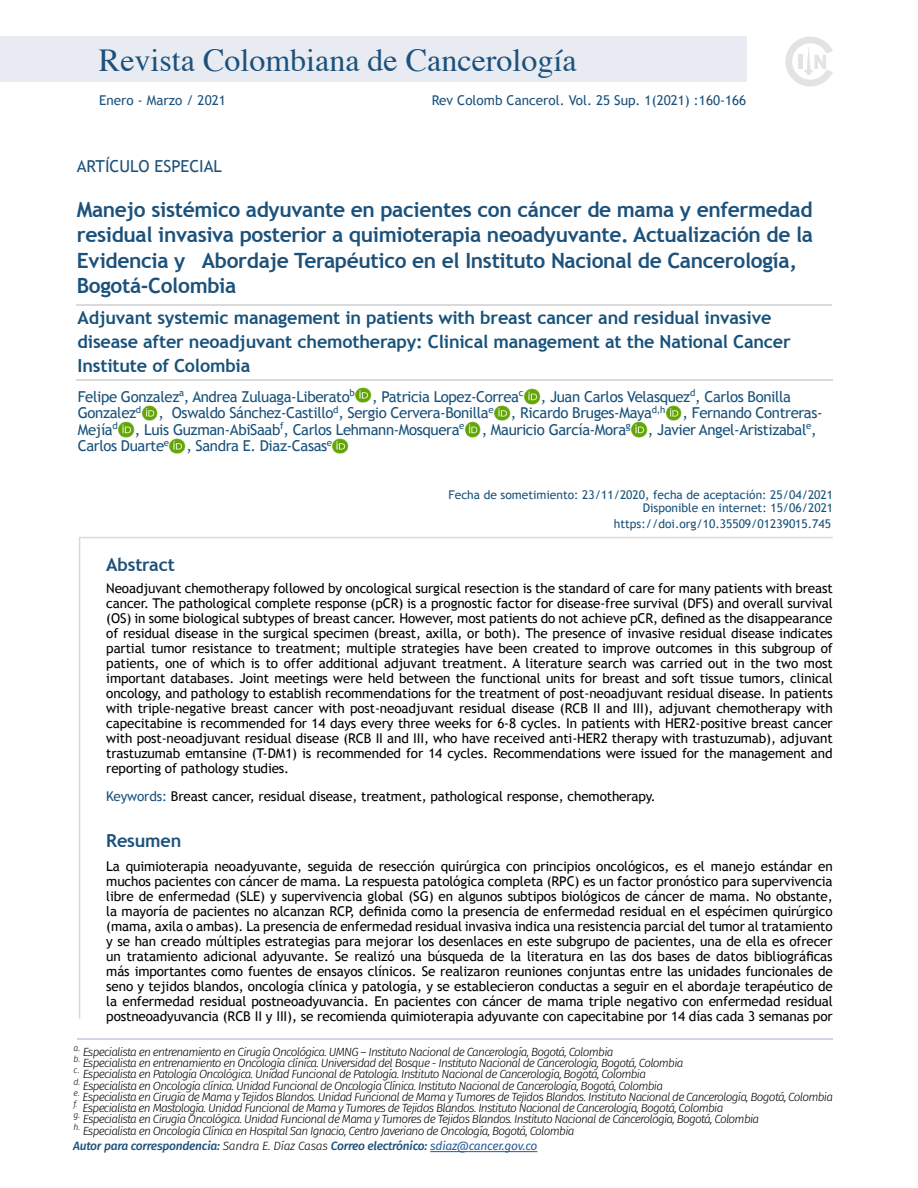
<style>
.page{position:relative;width:918px;height:1188px;background:#fff}
.page>*{position:absolute;margin:0;border:0;box-sizing:border-box;transform-origin:0 0}
.t1{font:31.95px "Times";color:#1c517b}
.t2{font:700 21px/25.2px "Trebuchet MS";letter-spacing:-.015em;color:#1c517b}
.t3{font:700 18px/24px "Trebuchet MS";letter-spacing:-.01em;color:#18517a}
.t4{font:700 18px "Trebuchet MS";letter-spacing:-.01em;color:#1c517b}
.t5{font:16.5px "Trebuchet MS";color:#1c517b}
.t6{font:15px/16.5px "Trebuchet MS";letter-spacing:-.025em;color:#18517a}
.t7{font:13.5px/15px "Trebuchet MS";letter-spacing:-.01em;color:#000;text-align:justify}
.t8{font:13.5px "Trebuchet MS";color:#1c517b}
.t9{font:12px/13.5px "Trebuchet MS";color:#18517a;text-align:right}
.t10{font:italic 500 12px "Fira Sans";letter-spacing:-.02em;color:#1c517b}
.t11{font:italic 300 11.85px/11.2px "Fira Sans";letter-spacing:-.06em;color:#000}
.s1{color:#1c517b}
.s2{font-weight:300;color:#000}
.s3{font-weight:400;color:#275b9b}
</style>
<div class="page">
<div style="left:0;top:36px;width:746px;height:46px;background:#e8ebf2"></div>
<svg style="left:785px;top:37px;width:48px;height:49px"></svg>
<svg style="left:79px;top:537px;width:754px;height:482px"></svg>
<hr style="left:78px;top:1038px;width:755px;height:2px;background:#d1d4e1">
<div style="left:106px;top:583px;width:727px;height:193px;background:#fff"></div>
<div style="left:106px;top:791px;width:727px;height:13px;background:#fff"></div>
<div style="left:106px;top:834px;width:727px;height:190px;background:#fff"></div>
<hr style="left:77px;top:379px;width:756px;height:2px;background:#dadada">
<img style="left:355px;top:387px;width:17px;height:16px">
<img style="left:524px;top:388px;width:17px;height:17px">
<img style="left:141px;top:405px;width:17px;height:16px">
<img style="left:493px;top:405px;width:18px;height:16px">
<img style="left:665px;top:405px;width:17px;height:16px">
<img style="left:118px;top:421px;width:17px;height:17px">
<img style="left:464px;top:421px;width:17px;height:17px">
<img style="left:631px;top:421px;width:17px;height:17px">
<img style="left:169px;top:438px;width:17px;height:16px">
<img style="left:332px;top:438px;width:17px;height:16px">
<hr style="left:77px;top:304px;width:755px;height:2px;background:#dadada">
<hr style="left:430px;top:1151px;width:107px;height:1px;background:#275b9b">
<h1 class="t1" style="left:99px;top:47px;width:479px">Revista Colombiana de Cancerología</h1>
<p class="t8" style="left:99px;top:92px;width:128px">Enero - Marzo / 2021</p>
<p class="t8" style="left:432px;top:92px;width:316px">Rev Colomb Cancerol. Vol. 25 Sup. 1(2021) :160-166</p>
<p class="t5" style="left:77px;top:157px;width:147px">ARTÍCULO ESPECIAL</p>
<p class="t2" style="left:77px;top:197px;width:738px">Manejo sistémico adyuvante en pacientes con cáncer de mama y enfermedad residual invasiva posterior a quimioterapia neoadyuvante. Actualización de la Evidencia y Abordaje Terapéutico en el Instituto Nacional de Cancerología, Bogotá-Colombia</p>
<h3 class="t3" style="left:78px;top:306px;width:715px">Adjuvant systemic management in patients with breast cancer and residual invasive disease after neoadjuvant chemotherapy: Clinical management at the National Cancer<br>Institute of Colombia</h3>
<p class="t6" style="left:78px;top:388px;width:746px">Felipe Gonzalez<sup>a</sup>, Andrea Zuluaga-Liberato<sup>b</sup> , Patricia Lopez-Correa<sup>c</sup> , Juan Carlos Velasquez<sup>d</sup>, Carlos Bonilla Gonzalez<sup>d</sup> , Oswaldo Sánchez-Castillo<sup>d</sup>, Sergio Cervera-Bonilla<sup>e</sup> , Ricardo Bruges-Maya<sup>d,h</sup> , Fernando Contreras-Mejía<sup>d</sup> , Luis Guzman-AbiSaab<sup>f</sup>, Carlos Lehmann-Mosquera<sup>e</sup> , Mauricio García-Mora<sup>g</sup> , Javier Angel-Aristizabal<sup>e</sup>, Carlos Duarte<sup>e</sup> , Sandra E. Diaz-Casas<sup>e</sup></p>
<p class="t9" style="left:449px;top:488px;width:386px">Fecha de sometimiento: 23/11/2020, fecha de aceptación: 25/04/2021<br>Disponible en internet: 15/06/2021</p>
<p class="t9" style="left:614px;top:516px;width:219px">https://doi.org/10.35509/01239015.745</p>
<h3 class="t4" style="left:106px;top:554px;width:70px">Abstract</h3>
<p class="t7" style="left:106px;top:581px;width:728px">Neoadjuvant chemotherapy followed by oncological surgical resection is the standard of care for many patients with breast cancer. The pathological complete response (pCR) is a prognostic factor for disease-free survival (DFS) and overall survival (OS) in some biological subtypes of breast cancer. However, most patients do not achieve pCR, defined as the disappearance of residual disease in the surgical specimen (breast, axilla, or both). The presence of invasive residual disease indicates partial tumor resistance to treatment; multiple strategies have been created to improve outcomes in this subgroup of patients, one of which is to offer additional adjuvant treatment. A literature search was carried out in the two most important databases. Joint meetings were held between the functional units for breast and soft tissue tumors, clinical oncology, and pathology to establish recommendations for the treatment of post-neoadjuvant residual disease. In patients with triple-negative breast cancer with post-neoadjuvant residual disease (RCB II and III), adjuvant chemotherapy with capecitabine is recommended for 14 days every three weeks for 6-8 cycles. In patients with HER2-positive breast cancer with post-neoadjuvant residual disease (RCB II and III, who have received anti-HER2 therapy with trastuzumab), adjuvant trastuzumab emtansine (T-DM1) is recommended for 14 cycles. Recommendations were issued for the management and reporting of pathology studies.</p>
<p class="t7" style="left:106px;top:789px;width:551px"><span class="s1">Keywords:</span> Breast cancer, residual disease, treatment, pathological response, chemotherapy.</p>
<h3 class="t4" style="left:106px;top:830px;width:77px">Resumen</h3>
<p class="t7" style="left:106px;top:859px;width:728px">La quimioterapia neoadyuvante, seguida de resección quirúrgica con principios oncológicos, es el manejo estándar en muchos pacientes con cáncer de mama. La respuesta patológica completa (RPC) es un factor pronóstico para supervivencia libre de enfermedad (SLE) y supervivencia global (SG) en algunos subtipos biológicos de cáncer de mama. No obstante, la mayoría de pacientes no alcanzan RCP, definida como la presencia de enfermedad residual en el espécimen quirúrgico (mama, axila o ambas). La presencia de enfermedad residual invasiva indica una resistencia parcial del tumor al tratamiento y se han creado múltiples estrategias para mejorar los desenlaces en este subgrupo de pacientes, una de ella es ofrecer un tratamiento adicional adyuvante. Se realizó una búsqueda de la literatura en las dos bases de datos bibliográficas más importantes como fuentes de ensayos clínicos. Se realizaron reuniones conjuntas entre las unidades funcionales de seno y tejidos blandos, oncología clínica y patología, y se establecieron conductas a seguir en el abordaje terapéutico de la enfermedad residual postneoadyuvancia. En pacientes con cáncer de mama triple negativo con enfermedad residual postneoadyuvancia (RCB II y III), se recomienda quimioterapia adyuvante con capecitabine por 14 días cada 3 semanas por</p>
<p class="t11" style="left:74px;top:1046px;width:761px"><sup>a.</sup> Especialista en entrenamiento en Cirugía Oncológica. UMNG – Instituto Nacional de Cancerología, Bogotá, Colombia<br><sup>b.</sup> Especialista en entrenamiento en Oncología clínica. Universidad del Bosque - Instituto Nacional de Cancerología, Bogotá, Colombia<br><sup>c.</sup> Especialista en Patología Oncológica. Unidad Funcional de Patología. Instituto Nacional de Cancerología, Bogotá, Colombia<br><sup>d.</sup> Especialista en Oncología clínica. Unidad Funcional de Oncología Clínica. Instituto Nacional de Cancerología, Bogotá, Colombia<br><sup>e.</sup> Especialista en Cirugía de Mama y Tejidos Blandos. Unidad Funcional de Mama y Tumores de Tejidos Blandos. Instituto Nacional de Cancerología, Bogotá, Colombia <sup>f.</sup> Especialista en Mastología. Unidad Funcional de Mama y Tumores de Tejidos Blandos. Instituto Nacional de Cancerología, Bogotá, Colombia<br><sup>g.</sup> Especialista en Cirugía Oncológica. Unidad Funcional de Mama y Tumores de Tejidos Blandos. Instituto Nacional de Cancerología, Bogotá, Colombia<br><sup>h.</sup> Especialista en Oncología Clínica en Hospital San Ignacio, Centro Javeriano de Oncología, Bogotá, Colombia</p>
<p class="t10" style="left:73px;top:1137px;width:466px">Autor para correspondencia: <span class="s2">Sandra E. Díaz Casas</span> Correo electrónico: <span class="s3">sdiaz@cancer.gov.co</span></p>
</div>
